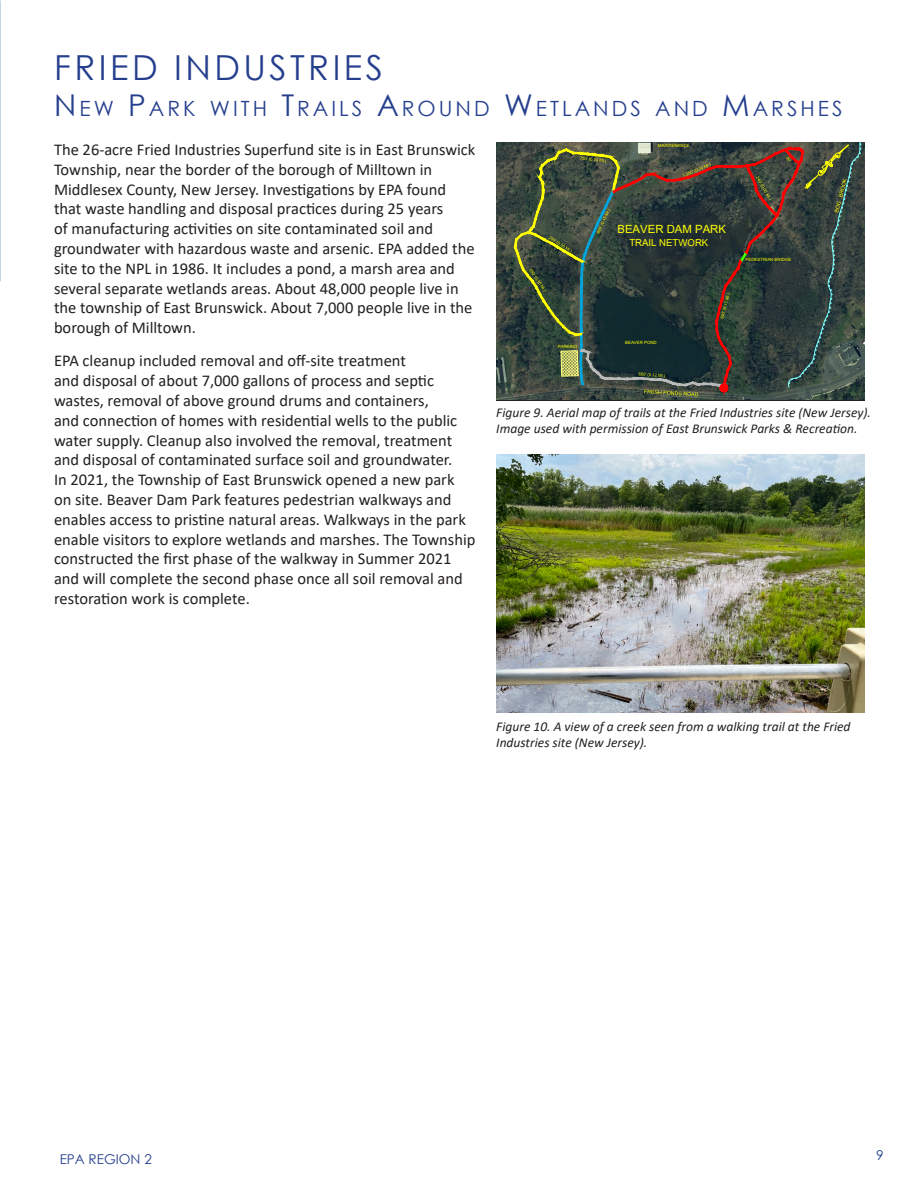
<style>
.page{position:relative;width:918px;height:1188px;background:#fff}
.page>*{position:absolute;margin:0;border:0;box-sizing:border-box;transform-origin:0 0}
.t1{font:34.5px "Century Gothic";letter-spacing:.1em;color:#253f8e}
.t2{font:21px "Century Gothic";letter-spacing:.145em;color:#253f8e}
.t3{font:16.5px/19.8px "Calibri";color:#231f20}
.t4{font:italic 13.5px/16.2px "Calibri";color:#231f20}
.t5{font:13.5px "Century Gothic";color:#253f8e}
.t6{font:11.25px "Arial";color:#ff0}
.t7{font:9.6px "Arial";color:#ff0}
.t8{font:4.35px "Arial";color:#ff0}
.s1{font-size:30px}
</style>
<div class="page">
<svg style="left:496px;top:143px;width:368px;height:258px;background:#3d453b"></svg>
<img style="left:496px;top:454px;width:368px;height:258px">
<p class="t1" style="left:54px;top:43px;width:330px">FRIED INDUSTRIES</p>
<p class="t2" style="left:54px;top:94px;width:790px"><span class="s1">N</span>EW <span class="s1">P</span>ARK WITH <span class="s1">T</span>RAILS <span class="s1">A</span>ROUN D <span class="s1">W</span>ETLAN DS AN D <span class="s1">M</span>ARSHES</p>
<p class="t3" style="left:54px;top:139px;width:423px">The 26-acre Fried Industries Superfund site is in East Brunswick Township, near the border of the borough of Milltown in Middlesex County, New Jersey. Investigations by EPA found that waste handling and disposal practices during 25 years<br>of manufacturing activities on site contaminated soil and groundwater with hazardous waste and arsenic. EPA added the site to the NPL in 1986. It includes a pond, a marsh area and several separate wetlands areas. About 48,000 people live in the township of East Brunswick. About 7,000 people live in the borough of Milltown.</p>
<p class="t3" style="left:54px;top:351px;width:423px">EPA cleanup included removal and off-site treatment<br>and disposal of about 7,000 gallons of process and septic wastes, removal of above ground drums and containers,<br>and connection of homes with residential wells to the public water supply. Cleanup also involved the removal, treatment and disposal of contaminated surface soil and groundwater.<br>In 2021, the Township of East Brunswick opened a new park on site. Beaver Dam Park features pedestrian walkways and enables access to pristine natural areas. Walkways in the park enable visitors to explore wetlands and marshes. The Township constructed the first phase of the walkway in Summer 2021 and will complete the second phase once all soil removal and restoration work is complete.</p>
<p class="t8" style="left:658px;top:143px;width:33px">MAINTENANCE</p>
<p class="t6" style="left:618px;top:222px;width:110px">BEAVER DAM PARK</p>
<p class="t7" style="left:629px;top:236px;width:80px">TRAIL NETWORK</p>
<p class="t8" style="left:746px;top:256px;width:47px">PEDESTRIAN BRIDGE</p>
<p class="t8" style="left:625px;top:339px;width:33px">BEAVER POND</p>
<p class="t8" style="left:558px;top:343px;width:21px">PARKING</p>
<p class="t4" style="left:496px;top:404px;width:376px">Figure 9. Aerial map of trails at the Fried Industries site (New Jersey).<br>Image used with permission of East Brunswick Parks &amp; Recreation.</p>
<p class="t4" style="left:496px;top:717px;width:356px">Figure 10. A view of a creek seen from a walking trail at the Fried<br>Industries site (New Jersey).</p>
<p class="t5" style="left:60px;top:1149px;width:94px">EPA REGION 2</p>
<p class="t5" style="left:876px;top:1146px;width:9px">9</p>
</div>
